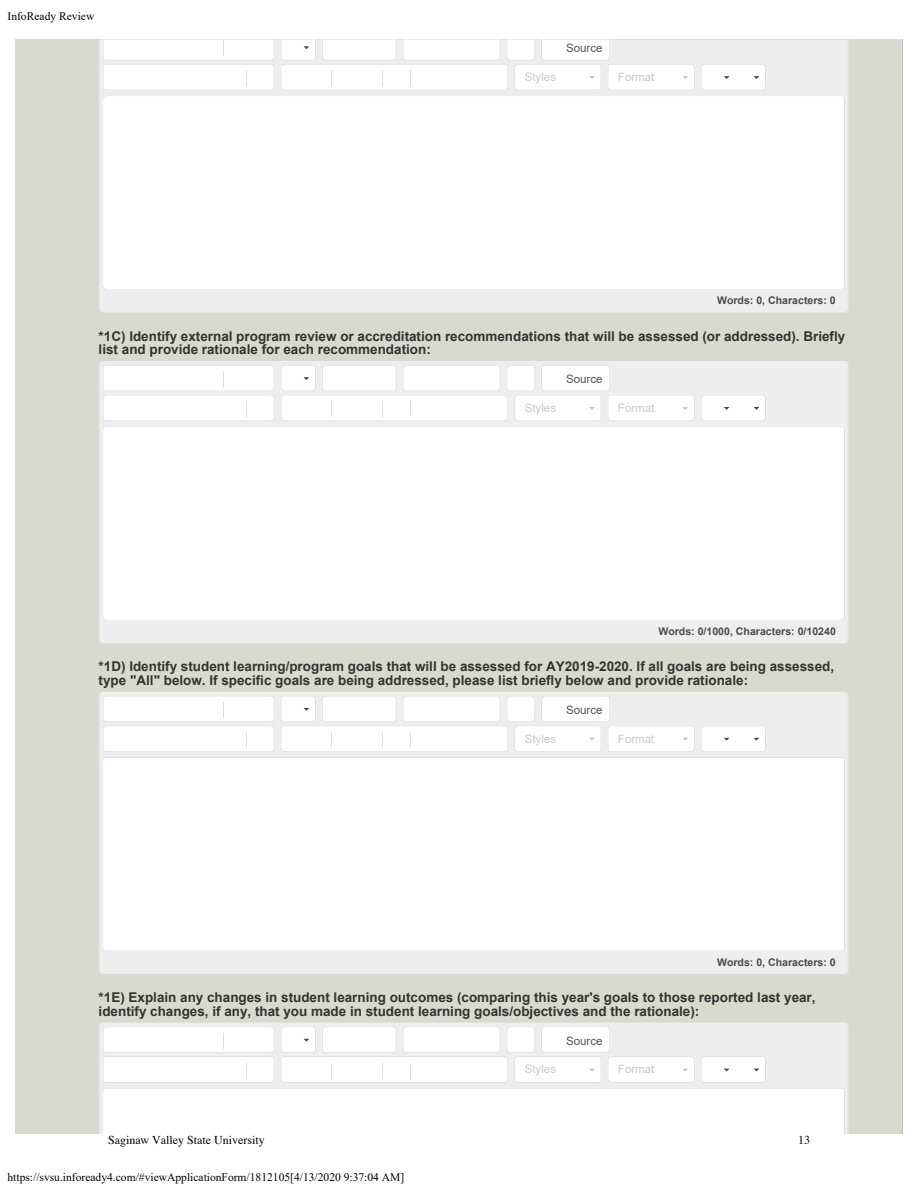
<style>
.page{position:relative;width:918px;height:1188px;background:#fff}
.page>*{position:absolute;margin:0;border:0;box-sizing:border-box;transform-origin:0 0}
.t1{font:700 13.5px/13.5px "Arial";color:#333}
.t2{font:12px "Times";color:#000}
.t3{font:11.55px "Times New Roman";color:#000}
.t4{font:11.55px "Arial";color:rgb(71 71 71/.3)}
.t5{font:11.55px "Arial";color:#555}
.t6{font:700 10.65px "Arial";color:#4c4c4c}
</style>
<div class="page">
<div style="left:15px;top:39px;width:888px;height:1095px;background:#d9d9cf"></div>
<hr style="left:902px;top:39px;width:1px;height:1095px;background:#c0c0c0">
<div style="left:103px;top:40px;width:742px;height:55px;background:#eee"></div>
<svg style="left:701px;top:64px;width:65px;height:26px;background:#fafafa"></svg>
<div style="left:103px;top:96px;width:741px;height:193px;background:#fff"></div>
<div style="left:103px;top:362px;width:742px;height:64px;background:#eee"></div>
<svg style="left:701px;top:395px;width:65px;height:26px;background:#fafafa"></svg>
<div style="left:103px;top:427px;width:741px;height:193px;background:#fff"></div>
<div style="left:103px;top:693px;width:742px;height:64px;background:#eee"></div>
<svg style="left:701px;top:726px;width:65px;height:26px;background:#fafafa"></svg>
<div style="left:103px;top:758px;width:741px;height:192px;background:#fff"></div>
<div style="left:103px;top:1023px;width:742px;height:65px;background:#eee"></div>
<svg style="left:103px;top:40px;width:592px;height:50px"></svg>
<div style="left:103px;top:290px;width:742px;height:22px;background:#eee"></div>
<svg style="left:103px;top:365px;width:592px;height:56px"></svg>
<div style="left:103px;top:620px;width:742px;height:23px;background:#eee"></div>
<svg style="left:103px;top:696px;width:592px;height:56px"></svg>
<div style="left:103px;top:951px;width:742px;height:22px;background:#eee"></div>
<svg style="left:103px;top:1027px;width:742px;height:107px"></svg>
<p class="t3" style="left:8px;top:7px;width:88px">InfoReady Review</p>
<p class="t5" style="left:566px;top:40px;width:38px">Source</p>
<p class="t4" style="left:525px;top:69px;width:33px">Styles</p>
<p class="t4" style="left:618px;top:69px;width:38px">Format</p>
<p class="t6" style="left:717px;top:293px;width:120px">Words: 0, Characters: 0</p>
<p class="t1" style="left:99px;top:329px;width:748px">*1C) Identify external program review or accreditation recommendations that will be assessed (or addressed). Briefly list and provide rationale for each recommendation:</p>
<p class="t5" style="left:566px;top:371px;width:38px">Source</p>
<p class="t4" style="left:525px;top:400px;width:33px">Styles</p>
<p class="t4" style="left:618px;top:400px;width:38px">Format</p>
<p class="t6" style="left:658px;top:624px;width:179px">Words: 0/1000, Characters: 0/10240</p>
<p class="t1" style="left:99px;top:660px;width:737px">*1D) Identify student learning/program goals that will be assessed for AY2019-2020. If all goals are being assessed, type "All" below. If specific goals are being addressed, please list briefly below and provide rationale:</p>
<p class="t5" style="left:566px;top:702px;width:38px">Source</p>
<p class="t4" style="left:525px;top:731px;width:33px">Styles</p>
<p class="t4" style="left:618px;top:731px;width:38px">Format</p>
<p class="t6" style="left:717px;top:954px;width:120px">Words: 0, Characters: 0</p>
<p class="t1" style="left:99px;top:991px;width:718px">*1E) Explain any changes in student learning outcomes (comparing this year's goals to those reported last year, identify changes, if any, that you made in student learning goals/objectives and the rationale):</p>
<p class="t5" style="left:566px;top:1033px;width:38px">Source</p>
<p class="t4" style="left:525px;top:1061px;width:33px">Styles</p>
<p class="t4" style="left:618px;top:1061px;width:38px">Format</p>
<p class="t2" style="left:108px;top:1129px;width:158px">Saginaw Valley State University</p>
<p class="t2" style="left:798px;top:1129px;width:13px">13</p>
<p class="t3" style="left:8px;top:1168px;width:398px">https://svsu.infoready4.com/#viewApplicationForm/1812105[4/13/2020 9:37:04 AM]</p>
</div>
